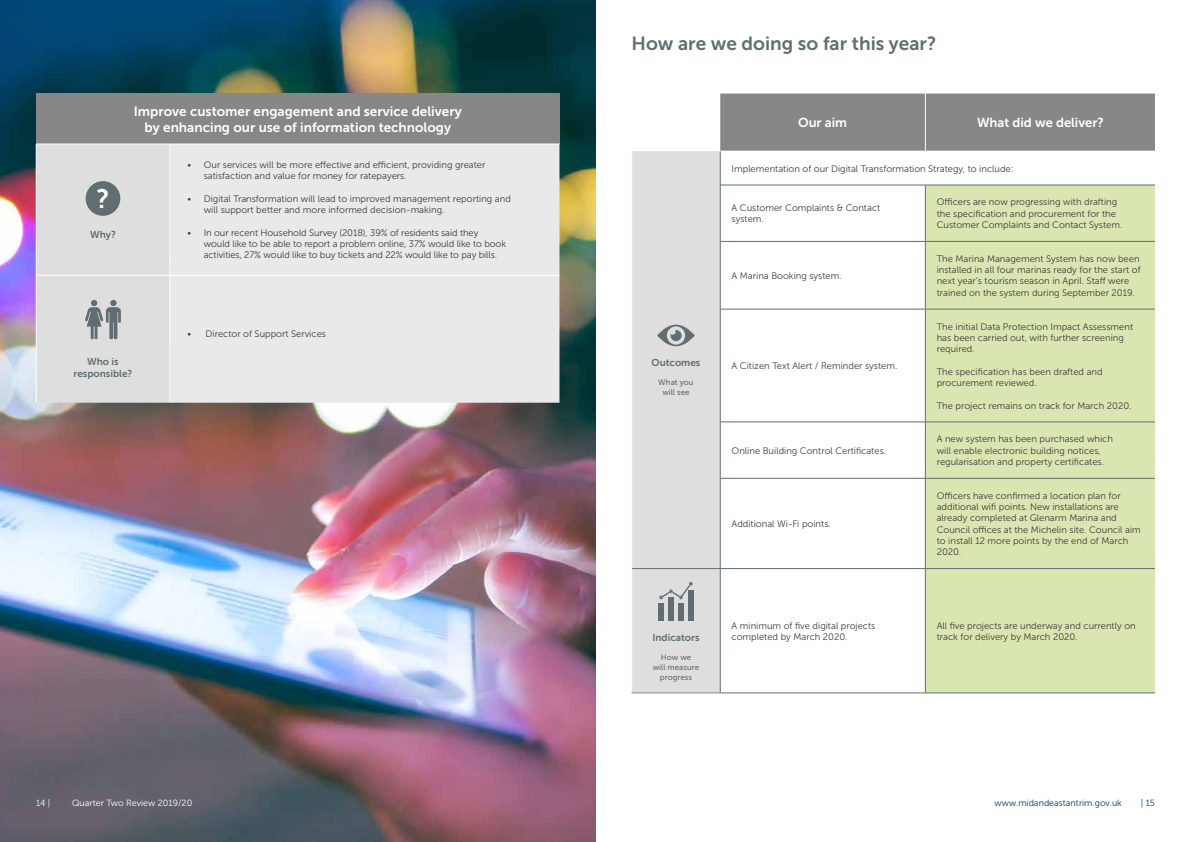
<style>
.page{position:relative;width:1191px;height:842px;background:#fff}
.page>*{position:absolute;margin:0;border:0;box-sizing:border-box;transform-origin:0 0}
.t1{font:26.5px "Museo Sans 700";color:#fff}
.t2{font:19px "Museo Sans 700";color:#606e72}
.t3{font:13.5px/16.2px "Museo Sans 700";color:#fff;text-align:center}
.t4{font:13px "Museo Sans 700";color:#fff}
.t5{font:10px/12px "Museo Sans 700";color:#606e72;text-align:center}
.t6{font:9.4px/11.3px "Museo Sans 300";color:#3c3c3b}
.t7{font:9px "Museo Sans 300";color:#003869}
.t8{font:9px "Museo Sans 300";color:#fff}
.t9{font:8px/9.6px "Museo Sans 500";color:#606e72;text-align:center}
</style>
<div class="page">
<img style="left:0;top:0;width:595px;height:842px">
<div style="left:36px;top:94px;width:523px;height:50px;background:#878787"></div>
<div style="left:170px;top:145px;width:389px;height:258px;background:#e9e9e9"></div>
<hr style="left:170px;top:144px;width:389px;height:1px;background:#fff">
<hr style="left:170px;top:275px;width:389px;height:1px;background:#fff">
<svg style="left:36px;top:144px;width:134px;height:259px;background:#d8d8d9"></svg>
<div style="left:720px;top:94px;width:435px;height:57px;background:#878787"></div>
<div style="left:632px;top:151px;width:88px;height:542px;background:#dedede"></div>
<svg style="left:721px;top:184px;width:434px;height:509px"></svg>
<div style="left:926px;top:186px;width:229px;height:507px;background:#d9e6b1"></div>
<hr style="left:720px;top:185px;width:205px;height:1px;background:#606e72">
<hr style="left:925px;top:185px;width:230px;height:1px;background:#606e72">
<hr style="left:925px;top:185px;width:1px;height:56px;background:#606e72">
<hr style="left:720px;top:241px;width:205px;height:1px;background:#606e72">
<hr style="left:925px;top:241px;width:230px;height:1px;background:#606e72">
<hr style="left:925px;top:242px;width:1px;height:67px;background:#606e72">
<hr style="left:720px;top:309px;width:205px;height:1px;background:#606e72">
<hr style="left:720px;top:422px;width:205px;height:1px;background:#606e72">
<hr style="left:720px;top:478px;width:205px;height:1px;background:#606e72">
<hr style="left:720px;top:568px;width:205px;height:1px;background:#606e72">
<hr style="left:925px;top:569px;width:1px;height:124px;background:#606e72">
<hr style="left:720px;top:693px;width:205px;height:1px;background:#606e72">
<hr style="left:925px;top:693px;width:230px;height:1px;background:#606e72">
<hr style="left:925px;top:94px;width:1px;height:57px;background:#fff">
<hr style="left:720px;top:151px;width:1px;height:34px;background:#606e72">
<hr style="left:720px;top:185px;width:1px;height:56px;background:#606e72">
<hr style="left:720px;top:241px;width:1px;height:68px;background:#606e72">
<hr style="left:720px;top:309px;width:1px;height:113px;background:#606e72">
<hr style="left:720px;top:422px;width:1px;height:56px;background:#606e72">
<hr style="left:720px;top:478px;width:1px;height:90px;background:#606e72">
<hr style="left:632px;top:568px;width:88px;height:1px;background:#606e72">
<hr style="left:720px;top:569px;width:1px;height:124px;background:#606e72">
<hr style="left:631px;top:693px;width:89px;height:1px;background:#878787">
<hr style="left:925px;top:309px;width:1px;height:113px;background:#606e72">
<hr style="left:925px;top:422px;width:1px;height:56px;background:#606e72">
<hr style="left:925px;top:479px;width:1px;height:89px;background:#606e72">
<hr style="left:925px;top:309px;width:230px;height:1px;background:#606e72">
<hr style="left:925px;top:422px;width:230px;height:1px;background:#606e72">
<hr style="left:925px;top:478px;width:230px;height:1px;background:#606e72">
<hr style="left:925px;top:568px;width:230px;height:1px;background:#606e72">
<svg style="left:657px;top:325px;width:37px;height:21px"></svg>
<div style="left:658px;top:604px;width:6px;height:17px;background:#606e72"></div>
<div style="left:668px;top:598px;width:6px;height:23px;background:#606e72"></div>
<div style="left:678px;top:604px;width:5px;height:17px;background:#606e72"></div>
<div style="left:688px;top:590px;width:5px;height:31px;background:#606e72"></div>
<svg style="left:659px;top:582px;width:33px;height:17px"></svg>
<h1 class="t1" style="left:96px;top:185px;width:14px">?</h1>
<p class="t5" style="left:90px;top:229px;width:27px">Why?</p>
<h3 class="t3" style="left:134px;top:103px;width:330px">Improve customer engagement and service delivery by enhancing our use of information technology</h3>
<p class="t6" style="left:204px;top:159px;width:283px;text-indent:-16px">• Our services will be more effective and efficient, providing greater satisfaction and value for money for ratepayers.</p>
<p class="t6" style="left:204px;top:193px;width:309px;text-indent:-16px">• Digital Transformation will lead to improved management reporting and will support better and more informed decision-making.</p>
<p class="t6" style="left:204px;top:227px;width:304px;text-indent:-16px">• In our recent Household Survey (2018), 39% of residents said they would like to be able to report a problem online, 37% would like to book activities, 27% would like to buy tickets and 22% would like to pay bills.</p>
<p class="t6" style="left:188px;top:329px;width:140px">• Director of Support Services</p>
<p class="t5" style="left:73px;top:356px;width:61px">Who is responsible?</p>
<h2 class="t2" style="left:631px;top:33px;width:306px">How are we doing so far this year?</h2>
<h3 class="t4" style="left:798px;top:115px;width:51px">Our aim</h3>
<h3 class="t4" style="left:977px;top:115px;width:128px">What did we deliver?</h3>
<p class="t6" style="left:731px;top:163px;width:283px">Implementation of our Digital Transformation Strategy, to include:</p>
<p class="t6" style="left:731px;top:202px;width:150px">A Customer Complaints &amp; Contact system.</p>
<p class="t6" style="left:936px;top:197px;width:187px">Officers are now progressing with drafting the specification and procurement for the<br>Customer Complaints and Contact System.</p>
<p class="t5" style="left:651px;top:357px;width:50px">Outcomes</p>
<p class="t9" style="left:658px;top:378px;width:37px">What you will see</p>
<p class="t5" style="left:652px;top:632px;width:49px">Indicators</p>
<p class="t9" style="left:652px;top:653px;width:48px">How we<br>will measure progress</p>
<p class="t6" style="left:731px;top:270px;width:112px">A Marina Booking system.</p>
<p class="t6" style="left:731px;top:360px;width:167px">A Citizen Text Alert / Reminder system.</p>
<p class="t6" style="left:936px;top:253px;width:205px">The Marina Management System has now been installed in all four marinas ready for the start of next year’s tourism season in April. Staff were trained on the system during September 2019.</p>
<p class="t6" style="left:936px;top:321px;width:198px">The initial Data Protection Impact Assessment has been carried out, with further screening required.</p>
<p class="t6" style="left:936px;top:366px;width:167px">The specification has been drafted and procurement reviewed.</p>
<p class="t6" style="left:936px;top:400px;width:196px">The project remains on track for March 2020.</p>
<p class="t6" style="left:731px;top:445px;width:156px">Online Building Control Certificates.</p>
<p class="t6" style="left:936px;top:434px;width:178px">A new system has been purchased which will enable electronic building notices, regularisation and property certificates.</p>
<p class="t6" style="left:731px;top:518px;width:101px">Additional Wi-Fi points.</p>
<p class="t6" style="left:936px;top:490px;width:205px">Officers have confirmed a location plan for additional wifi points. New installations are already completed at Glenarm Marina and Council offices at the Michelin site. Council aim to install 12 more points by the end of March 2020.</p>
<p class="t6" style="left:731px;top:620px;width:145px">A minimum of five digital projects completed by March 2020.</p>
<p class="t6" style="left:936px;top:620px;width:200px">All five projects are underway and currently on track for delivery by March 2020.</p>
<p class="t8" style="left:36px;top:798px;width:16px">14 |</p>
<p class="t8" style="left:72px;top:798px;width:122px">Quarter Two Review 2019/20</p>
<p class="t7" style="left:994px;top:798px;width:129px">www.midandeastantrim.gov.uk</p>
<p class="t7" style="left:1140px;top:798px;width:16px">| 15</p>
</div>
